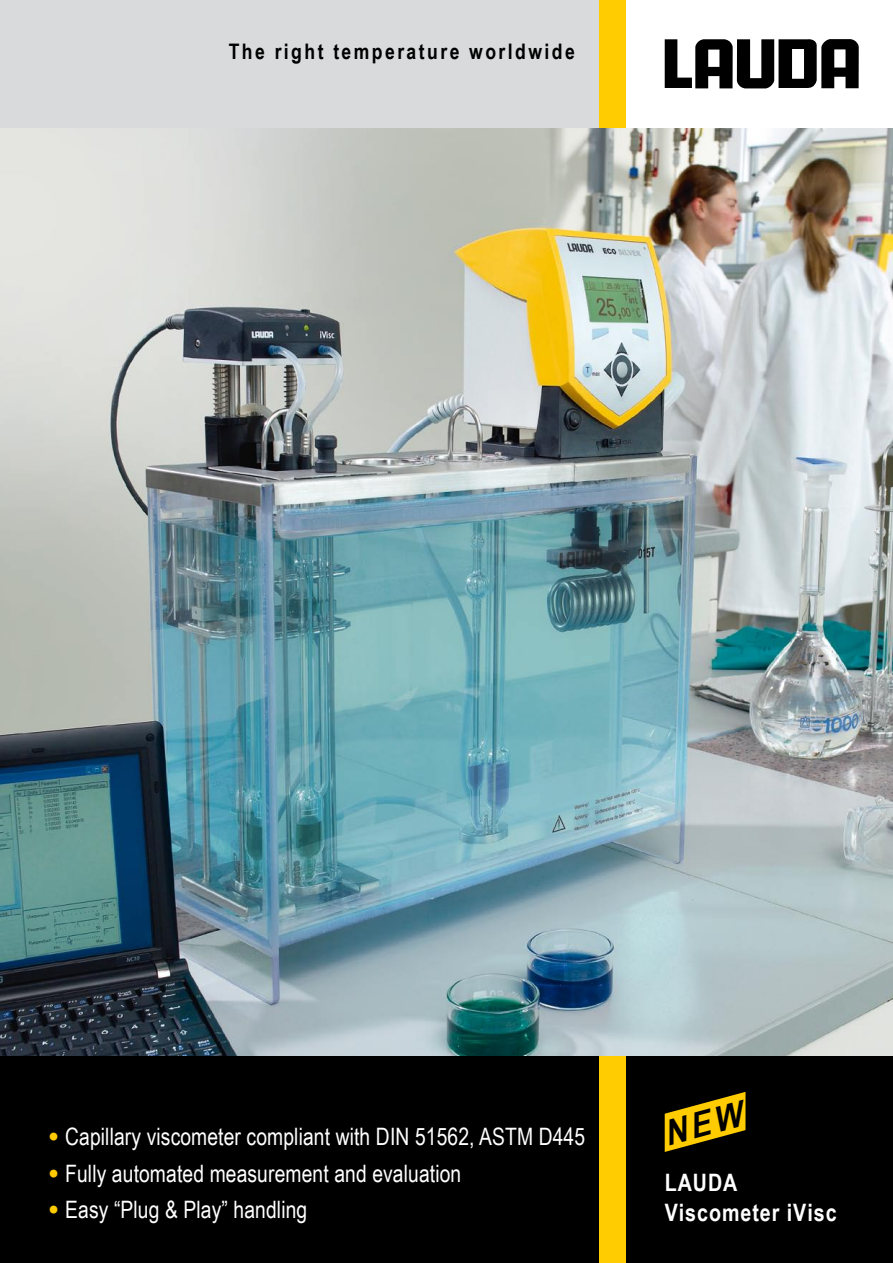
<style>
.page{position:relative;width:893px;height:1263px;background:#fff}
.page>*{position:absolute;margin:0;border:0;box-sizing:border-box;transform-origin:0 0}
.t1{font:24px "Arial Narrow";letter-spacing:.005em;color:#fff}
.t2{font:700 24px/30px "Arial Narrow";letter-spacing:.04em;color:#fff}
.t3{font:700 21.45px "Arial Narrow";letter-spacing:.115em;color:#000}
.s1{font-family:"Arial";font-weight:900;color:#fecc00}
</style>
<div class="page">
<img style="left:0;top:128px;width:893px;height:929px">
<div style="left:0;top:1057px;width:893px;height:206px;background:#000"></div>
<div style="left:0;top:0;width:602px;height:128px;background:#d9dadb"></div>
<div style="left:599px;top:1057px;width:26px;height:206px;background:#fecc00"></div>
<svg style="left:665px;top:39px;width:194px;height:49px"></svg>
<div style="left:599px;top:0;width:26px;height:128px;background:#fecc00"></div>
<svg style="left:665px;top:1092px;width:80px;height:60px"></svg>
<p class="t3" style="left:229px;top:39px;width:348px">The right temperature worldwide</p>
<p class="t1" style="left:48px;top:1123px;width:539px"><span class="s1">•</span> Capillary viscometer compliant with DIN 51562, ASTM D445</p>
<p class="t1" style="left:48px;top:1160px;width:415px"><span class="s1">•</span> Fully automated measurement and evaluation</p>
<p class="t1" style="left:48px;top:1196px;width:261px"><span class="s1">•</span> Easy “Plug &amp; Play” handling</p>
<p class="t2" style="left:665px;top:1167px;width:173px">LAUDA<br>Viscometer iVisc</p>
</div>
